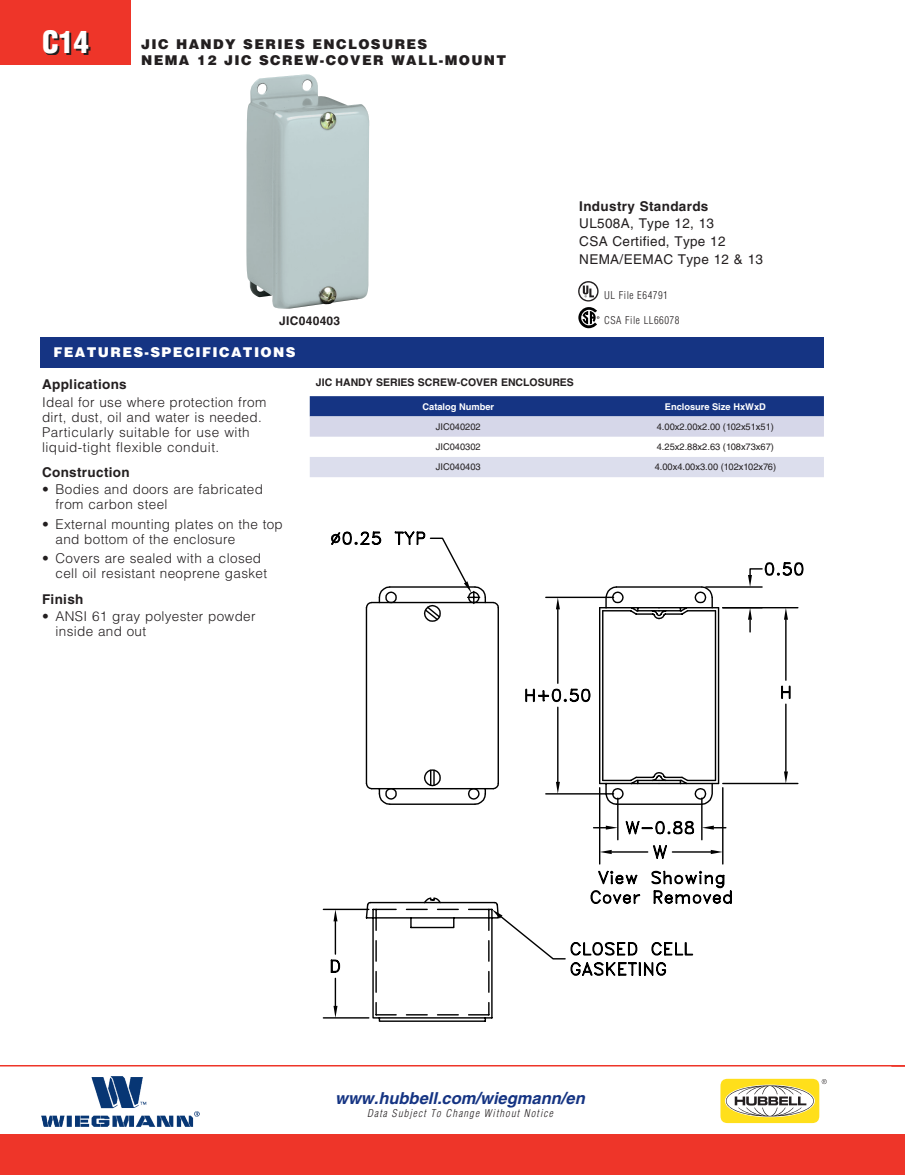
<style>
.page{position:relative;width:905px;height:1175px;background:#fff}
.page>*{position:absolute;margin:0;border:0;box-sizing:border-box;transform-origin:0 0}
.section_tab_number{font:900 condensed 30px "Helvetica LT Std";color:#fff}
.t1{font:italic 700 16.5px "Helvetica";color:#153483}
.BODY_TEXT{font:300 13.5px/15px "Helvetica LT Std";letter-spacing:.025em;color:#231f20}
.Product_designation{font:900 13.5px "Helvetica LT Std";letter-spacing:.1em;color:#231f20}
.CLASS__COPY{font:13.5px "Helvetica LT Std";letter-spacing:.025em;color:#231f20}
.BODY_TEXT_SUBHEAD_1{font:700 13.5px "Helvetica LT Std";letter-spacing:.025em;color:#231f20}
.subhead_bars{font:900 13.5px "Helvetica LT Std";letter-spacing:.1em;color:#fff}
.CLASS__COPY-2{font:700 13.5px "Helvetica LT Std";letter-spacing:.025em;color:#231f20}
.CALLOUTS{font:700 12px "Helvetica LT Std";letter-spacing:.025em;color:#231f20}
.chart_heads{font:700 10.5px "Helvetica LT Std";color:#231f20}
.t2{font:italic 300 condensed 10.5px "Helvetica LT Std";letter-spacing:.105em;color:#231f20}
.CHART_DATA{font:300 condensed 10.5px "Helvetica LT Std";letter-spacing:.05em;color:#231f20}
.t3{font:9.3px "Helvetica LT Std";color:#231f20}
.t4{font:700 9.3px "Helvetica LT Std";color:#fff}
</style>
<div class="page">
<img style="left:41px;top:1076px;width:158px;height:50px">
<div style="left:720px;top:1078px;width:99px;height:45px;background:#ffdf1b;border-radius:7px"></div>
<svg style="left:726px;top:1085px;width:87px;height:31px;background:#cbc5a6"></svg>
<svg style="left:821px;top:1079px;width:5px;height:5px"></svg>
<svg style="left:578px;top:307px;width:21px;height:21px"></svg>
<svg style="left:578px;top:281px;width:20px;height:20px"></svg>
<div style="left:0;top:0;width:130px;height:64px;background:#ee3529"></div>
<div style="left:40px;top:338px;width:784px;height:30px;background:#153483"></div>
<svg style="left:45px;top:32px;width:45px;height:23px"></svg>
<img style="left:246px;top:74px;width:123px;height:235px">
<div style="left:0;top:1134px;width:904px;height:40px;background:#ee3529"></div>
<hr style="left:0;top:1065px;width:904px;height:1px;background:#ee3529">
<svg style="left:310px;top:396px;width:514px;height:40px;background:#7585b6"></svg>
<div style="left:310px;top:457px;width:514px;height:20px;background:#dcdeed"></div>
<hr style="left:323px;top:1017px;width:46px;height:1px;background:#000">
<hr style="left:323px;top:908px;width:46px;height:2px;background:#000">
<svg style="left:333px;top:978px;width:4px;height:39px"></svg>
<svg style="left:331px;top:531px;width:27px;height:14px"></svg>
<svg style="left:360px;top:531px;width:96px;height:259px"></svg>
<svg style="left:378px;top:561px;width:426px;height:416px"></svg>
<p class="section_tab_number" style="left:42px;top:23px;width:48px">C14</p>
<p class="Product_designation" style="left:141px;top:35px;width:288px">JIC HANDY SERIES ENCLOSURES</p>
<p class="Product_designation" style="left:141px;top:51px;width:367px">NEMA 12 JIC SCREW-COVER WALL-MOUNT</p>
<p class="CLASS__COPY-2" style="left:579px;top:198px;width:131px">Industry Standards</p>
<p class="CLASS__COPY" style="left:579px;top:216px;width:136px">UL508A, Type 12, 13</p>
<p class="CLASS__COPY" style="left:579px;top:233px;width:148px">CSA Certified, Type 12</p>
<p class="CLASS__COPY" style="left:579px;top:251px;width:185px">NEMA/EEMAC Type 12 &amp; 13</p>
<p class="CHART_DATA" style="left:604px;top:288px;width:65px">UL File E64791</p>
<p class="CALLOUTS" style="left:279px;top:314px;width:63px">JIC040403</p>
<p class="CHART_DATA" style="left:604px;top:314px;width:77px">CSA File LL66078</p>
<p class="subhead_bars" style="left:54px;top:343px;width:243px">FEATURES-SPECIFICATIONS</p>
<p class="BODY_TEXT_SUBHEAD_1" style="left:42px;top:376px;width:86px">Applications</p>
<p class="BODY_TEXT" style="left:42px;top:394px;width:226px">Ideal for use where protection from dirt, dust, oil and water is needed.<br>Particularly suitable for use with liquid-tight flexible conduit.</p>
<p class="BODY_TEXT_SUBHEAD_1" style="left:42px;top:464px;width:89px">Construction</p>
<p class="BODY_TEXT" style="left:56px;top:482px;width:209px;text-indent:-14px">• Bodies and doors are fabricated from carbon steel</p>
<p class="BODY_TEXT" style="left:56px;top:516px;width:229px;text-indent:-14px">• External mounting plates on the top and bottom of the enclosure</p>
<p class="BODY_TEXT" style="left:56px;top:551px;width:213px;text-indent:-14px">• Covers are sealed with a closed cell oil resistant neoprene gasket</p>
<p class="BODY_TEXT_SUBHEAD_1" style="left:42px;top:591px;width:43px">Finish</p>
<p class="BODY_TEXT" style="left:56px;top:608px;width:202px;text-indent:-14px">• ANSI 61 gray polyester powder inside and out</p>
<p class="chart_heads" style="left:316px;top:376px;width:259px">JIC HANDY SERIES SCREW-COVER ENCLOSURES</p>
<p class="t4" style="left:422px;top:401px;width:73px">Catalog Number</p>
<p class="t4" style="left:665px;top:401px;width:102px">Enclosure Size HxWxD</p>
<p class="t3" style="left:436px;top:421px;width:46px">JIC040202</p>
<p class="t3" style="left:656px;top:421px;width:119px">4.00x2.00x2.00 (102x51x51)</p>
<p class="t3" style="left:436px;top:441px;width:46px">JIC040302</p>
<p class="t3" style="left:656px;top:441px;width:119px">4.25x2.88x2.63 (108x73x67)</p>
<p class="t3" style="left:436px;top:462px;width:46px">JIC040403</p>
<p class="t3" style="left:654px;top:462px;width:123px">4.00x4.00x3.00 (102x102x76)</p>
<p class="t1" style="left:335px;top:1088px;width:251px">www.hubbell.com/wiegmann/en</p>
<p class="t2" style="left:367px;top:1106px;width:187px">Data Subject To Change Without Notice</p>
</div>
